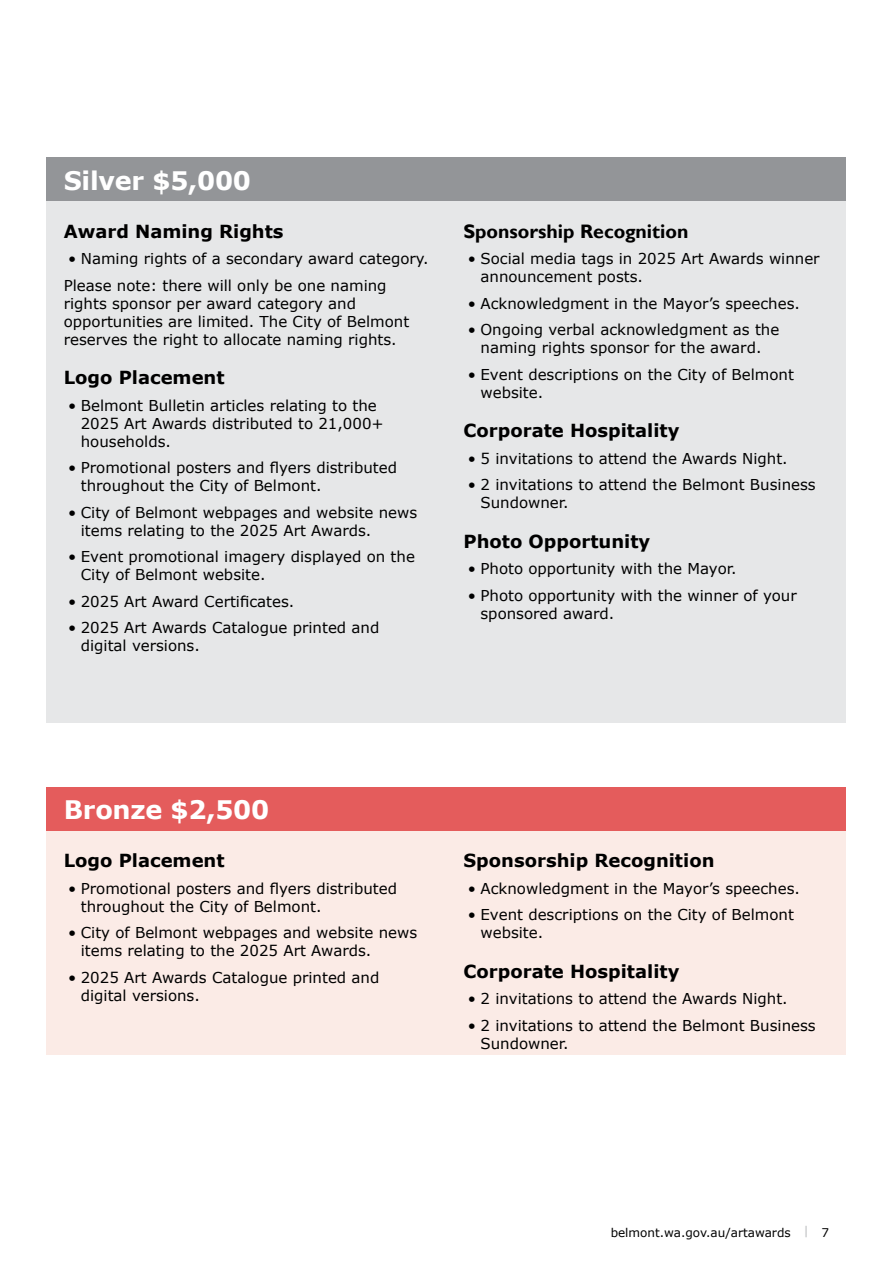
<style>
.page{position:relative;width:893px;height:1263px;background:#fff}
.page>*{position:absolute;margin:0;border:0;box-sizing:border-box;transform-origin:0 0}
.t1{font:700 25.5px "Verdana";letter-spacing:-.01em;color:#fff}
.t2{font:700 19.5px "Gill Sans";color:#000}
.t3{font:700 18px "Verdana";color:#000}
.t4{font:15px/18px "Verdana";color:#000}
.t5{font:12px "Verdana";color:#000}
.s1{color:#bcbec0}
</style>
<div class="page">
<div style="left:47px;top:187px;width:799px;height:536px;background:#e6e7e8"></div>
<div style="left:47px;top:816px;width:799px;height:238px;background:#fbebe6"></div>
<div style="left:47px;top:157px;width:799px;height:44px;background:#939598"></div>
<div style="left:47px;top:787px;width:799px;height:44px;background:#e45c5c"></div>
<h1 class="t1" style="left:64px;top:162px;width:189px">Silver $5,000</h1>
<p class="t3" style="left:64px;top:218px;width:221px">Award Naming Rights</p>
<p class="t4" style="left:64px;top:245px;width:366px;line-height:26.5px">• Naming rights of a secondary award category.<br>Please note: there will only be one naming</p>
<p class="t4" style="left:64px;top:294px;width:347px">rights sponsor per award category and opportunities are limited. The City of Belmont reserves the right to allocate naming rights.</p>
<p class="t3" style="left:64px;top:365px;width:162px">Logo Placement</p>
<p class="t4" style="left:81px;top:396px;width:305px;text-indent:-13px">• Belmont Bulletin articles relating to the<br>2025 Art Awards distributed to 21,000+ households.</p>
<p class="t4" style="left:81px;top:459px;width:318px;text-indent:-13px">• Promotional posters and flyers distributed throughout the City of Belmont.</p>
<p class="t4" style="left:81px;top:503px;width:338px;text-indent:-13px">• City of Belmont webpages and website news items relating to the 2025 Art Awards.</p>
<p class="t4" style="left:81px;top:548px;width:336px;text-indent:-13px">• Event promotional imagery displayed on the<br>City of Belmont website.</p>
<p class="t4" style="left:68px;top:592px;width:228px">• 2025 Art Award Certificates.</p>
<p class="t4" style="left:81px;top:619px;width:300px;text-indent:-13px">• 2025 Art Awards Catalogue printed and digital versions.</p>
<h2 class="t2" style="left:463px;top:219px;width:226px">Sponsorship Recognition</h2>
<p class="t4" style="left:480px;top:249px;width:341px;text-indent:-13px">• Social media tags in 2025 Art Awards winner announcement posts.</p>
<p class="t4" style="left:468px;top:294px;width:334px">• Acknowledgment in the Mayor’s speeches.</p>
<p class="t4" style="left:468px;top:320px;width:313px;text-align:center">• Ongoing verbal acknowledgment as the naming rights sponsor for the award.</p>
<p class="t4" style="left:480px;top:365px;width:315px;text-indent:-13px">• Event descriptions on the City of Belmont website.</p>
<p class="t3" style="left:463px;top:418px;width:217px">Corporate Hospitality</p>
<p class="t4" style="left:468px;top:449px;width:321px">• 5 invitations to attend the Awards Night.</p>
<p class="t4" style="left:480px;top:476px;width:337px;text-indent:-13px">• 2 invitations to attend the Belmont Business<br>Sundowner.</p>
<p class="t3" style="left:463px;top:528px;width:188px">Photo Opportunity</p>
<p class="t4" style="left:468px;top:560px;width:270px">• Photo opportunity with the Mayor.</p>
<p class="t4" style="left:480px;top:586px;width:318px;text-indent:-13px">• Photo opportunity with the winner of your sponsored award.</p>
<h1 class="t1" style="left:64px;top:792px;width:207px">Bronze $2,500</h1>
<p class="t3" style="left:64px;top:848px;width:162px">Logo Placement</p>
<p class="t4" style="left:81px;top:879px;width:318px;text-indent:-13px">• Promotional posters and flyers distributed throughout the City of Belmont.</p>
<p class="t4" style="left:81px;top:923px;width:338px;text-indent:-13px">• City of Belmont webpages and website news items relating to the 2025 Art Awards.</p>
<p class="t4" style="left:81px;top:968px;width:300px;text-indent:-13px">• 2025 Art Awards Catalogue printed and digital versions.</p>
<p class="t3" style="left:463px;top:848px;width:252px">Sponsorship Recognition</p>
<p class="t4" style="left:468px;top:879px;width:334px">• Acknowledgment in the Mayor’s speeches.</p>
<p class="t4" style="left:480px;top:905px;width:315px;text-indent:-13px">• Event descriptions on the City of Belmont website.</p>
<p class="t3" style="left:463px;top:958px;width:217px">Corporate Hospitality</p>
<p class="t4" style="left:468px;top:989px;width:321px">• 2 invitations to attend the Awards Night.</p>
<p class="t4" style="left:480px;top:1016px;width:337px;text-indent:-13px">• 2 invitations to attend the Belmont Business<br>Sundowner.</p>
<p class="t5" style="left:611px;top:1224px;width:220px">belmont.wa.gov.au/artawards <span class="s1">|</span> 7</p>
</div>
